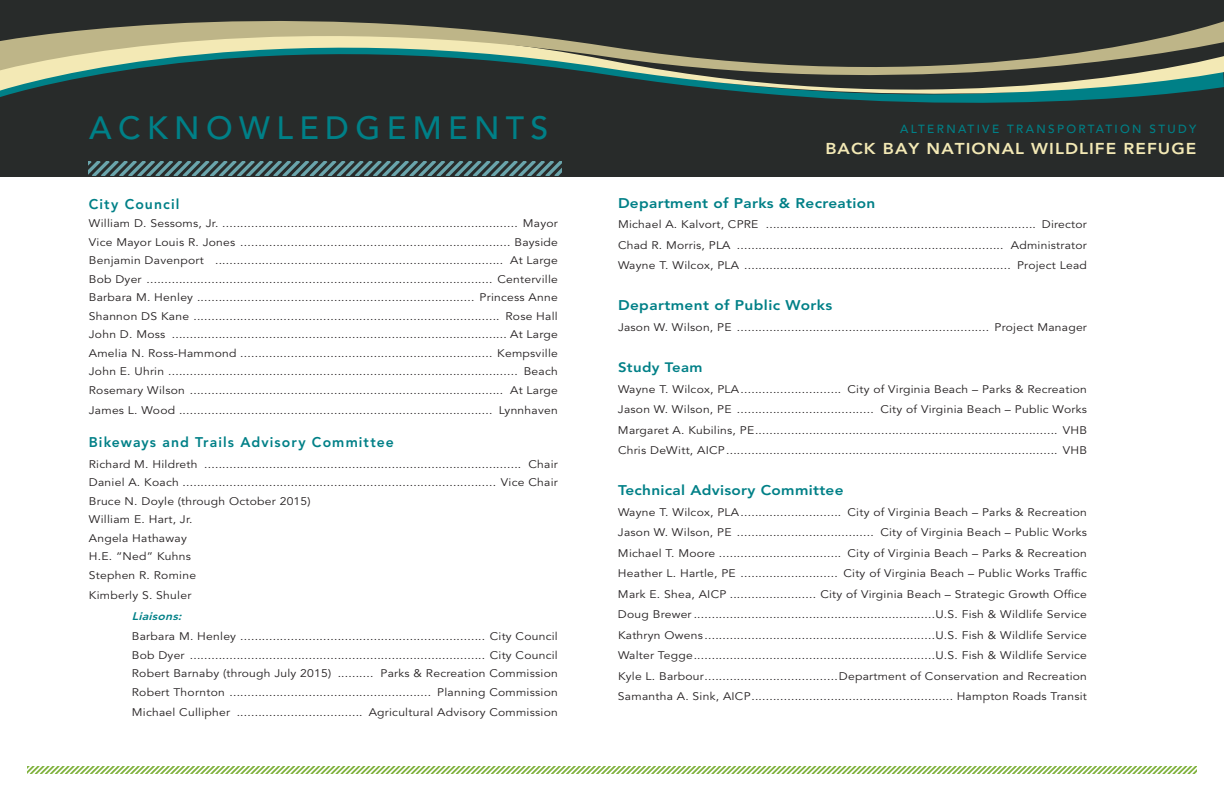
<style>
.page{position:relative;width:1224px;height:792px;background:#fff}
.page>*{position:absolute;margin:0;border:0;box-sizing:border-box;transform-origin:0 0}
.t1{font:500 32px "Avenir LT Std";letter-spacing:.2em;color:#008087}
.t2{font:800 15.7px "Avenir LT Std";letter-spacing:.06em;color:#f3e9b5;scale:1.1 1}
.t3{font:800 14px "Avenir LT Std";letter-spacing:.025em;color:#008087;scale:1.1 1}
.t4{font:800 14px "Avenir LT Std";letter-spacing:.075em;color:#008087}
.t5{font:800 14px "Avenir LT Std";letter-spacing:.08em;color:#008087}
.t6{font:800 13.6px "Avenir LT Std";letter-spacing:.025em;color:#008087;scale:1.1 1}
.t7{font:500 11.7px "Avenir LT Std";letter-spacing:.2em;color:#008087}
.t8{font:11px/18.5px "Avenir LT Std";letter-spacing:.02em;color:#231f20;text-align:justify;scale:1.1 1}
.t9{font:italic 800 11px "Avenir LT Std";color:#008087;scale:1.1 1}
</style>
<div class="page">
<svg style="left:27px;top:766px;width:1170px;height:8px"></svg>
<div style="left:0;top:0;width:1224px;height:176px;background:#282b2a"></div>
<svg style="left:0;top:21px;width:1224px;height:82px"></svg>
<svg style="left:89px;top:161px;width:473px;height:15px"></svg>
<h1 class="t1" style="left:89px;top:109px;width:461px">ACKNOWLEDGEMENTS</h1>
<p class="t5" style="left:89px;top:195px;width:92px">City Council</p>
<p class="t8" style="left:89px;top:214px;width:428px">William D. Sessoms, Jr. .................................................................................. Mayor Vice Mayor Louis R. Jones ........................................................................... Bayside Benjamin Davenport ................................................................................ At Large Bob Dyer ................................................................................................ Centerville Barbara M. Henley ............................................................................. Princess Anne Shannon DS Kane ..................................................................................... Rose Hall John D. Moss ............................................................................................. At Large Amelia N. Ross-Hammond ...................................................................... Kempsville John E. Uhrin ................................................................................................. Beach Rosemary Wilson ....................................................................................... At Large</p>
<p class="t8" style="left:89px;top:401px;width:428px">James L. Wood ....................................................................................... Lynnhaven</p>
<p class="t4" style="left:89px;top:434px;width:307px">Bikeways and Trails Advisory Committee</p>
<p class="t8" style="left:89px;top:455px;width:428px;text-align:left">Richard M. Hildreth ........................................................................................ Chair Daniel A. Koach ....................................................................................... Vice Chair Bruce N. Doyle (through October 2015)<br>William E. Hart, Jr.<br>Angela Hathaway<br>H.E. “Ned” Kuhns<br>Stephen R. Romine</p>
<p class="t8" style="left:89px;top:586px;width:95px">Kimberly S. Shuler</p>
<p class="t9" style="left:132px;top:609px;width:50px">Liaisons:</p>
<p class="t8" style="left:132px;top:627px;width:389px">Barbara M. Henley .................................................................... City Council Bob Dyer .................................................................................. City Council Robert Barnaby (through July 2015) .......... Parks &amp; Recreation Commission Robert Thornton ........................................................ Planning Commission</p>
<p class="t8" style="left:132px;top:703px;width:389px">Michael Cullipher ................................... Agricultural Advisory Commission</p>
<p class="t7" style="left:900px;top:122px;width:298px">ALTERNATIVE TRANSPORTATION STUDY</p>
<h2 class="t2" style="left:825px;top:139px;width:339px">BACK BAY NATIONAL WILDLIFE REFUGE</h2>
<p class="t3" style="left:618px;top:195px;width:235px">Department of Parks &amp; Recreation</p>
<p class="t8" style="left:618px;top:215px;width:428px;line-height:20.5px">Michael A. Kalvort, CPRE ........................................................................... Director Chad R. Morris, PLA .......................................................................... Administrator Wayne T. Wilcox, PLA .......................................................................... Project Lead</p>
<p class="t3" style="left:618px;top:297px;width:196px">Department of Public Works</p>
<p class="t8" style="left:618px;top:318px;width:428px">Jason W. Wilson, PE ...................................................................... Project Manager</p>
<p class="t6" style="left:618px;top:359px;width:78px">Study Team</p>
<p class="t8" style="left:618px;top:379px;width:428px;line-height:20.5px">Wayne T. Wilcox, PLA............................ City of Virginia Beach – Parks &amp; Recreation Jason W. Wilson, PE ...................................... City of Virginia Beach – Public Works Margaret A. Kubilins, PE.................................................................................... VHB Chris DeWitt, AICP............................................................................................ VHB</p>
<p class="t3" style="left:618px;top:482px;width:207px">Technical Advisory Committee</p>
<p class="t8" style="left:618px;top:502px;width:428px;line-height:20.5px">Wayne T. Wilcox, PLA............................ City of Virginia Beach – Parks &amp; Recreation Jason W. Wilson, PE ...................................... City of Virginia Beach – Public Works Michael T. Moore .................................. City of Virginia Beach – Parks &amp; Recreation Heather L. Hartle, PE ........................... City of Virginia Beach – Public Works Traffic Mark E. Shea, AICP ........................ City of Virginia Beach – Strategic Growth Office Doug Brewer ...................................................................U.S. Fish &amp; Wildlife Service Kathryn Owens ................................................................U.S. Fish &amp; Wildlife Service Walter Tegge...................................................................U.S. Fish &amp; Wildlife Service Kyle L. Barbour.....................................Department of Conservation and Recreation Samantha A. Sink, AICP........................................................ Hampton Roads Transit</p>
</div>
